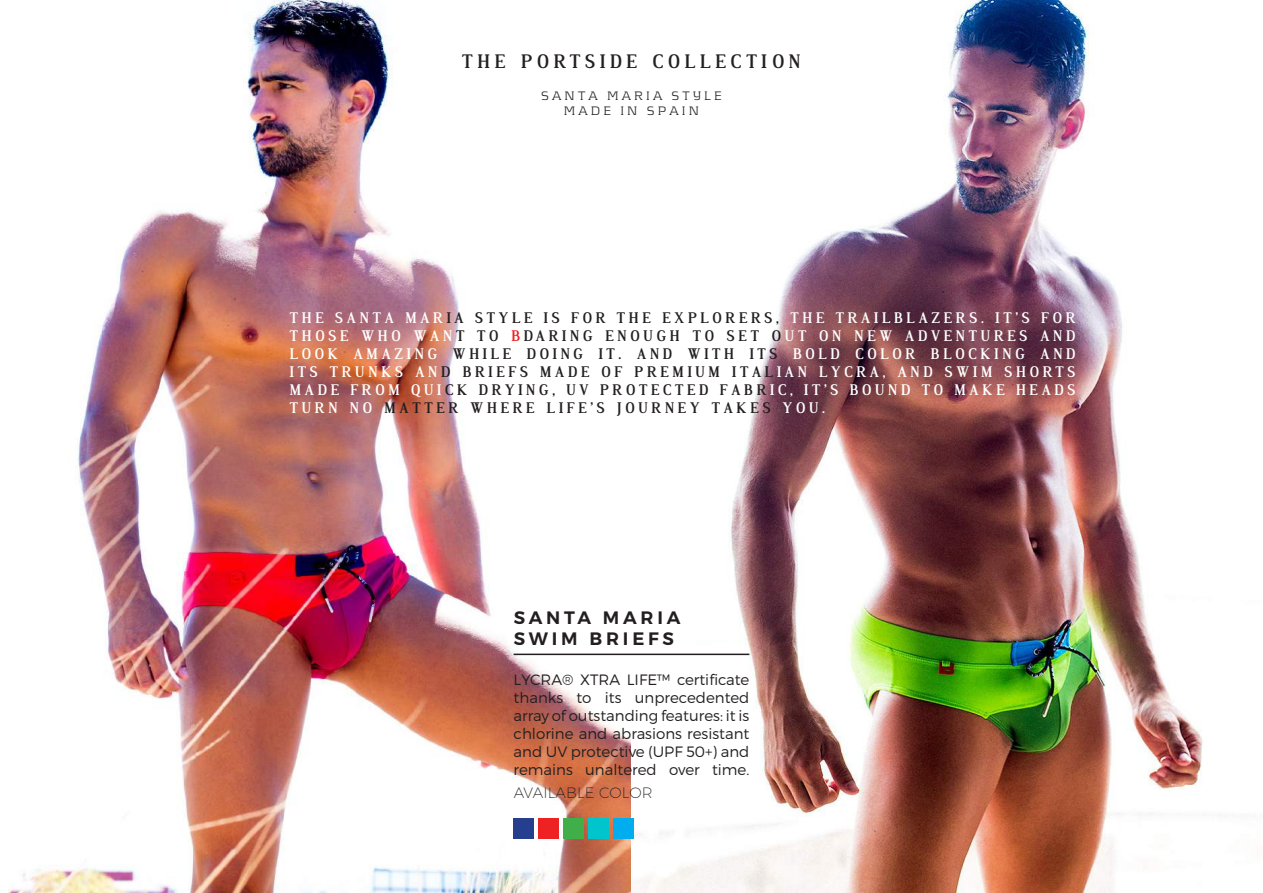
<style>
.page{position:relative;width:1263px;height:893px;background:#fff}
.page>*{position:absolute;margin:0;border:0;box-sizing:border-box;transform-origin:0 0}
.t1{font:700 19.05px "Dustismo Roman";letter-spacing:.25em;color:#231f20}
.t2{font:600 18px/21.6px "Montserrat";letter-spacing:.21em;color:#231f20}
.t3{font:700 15px/18px "Dustismo Roman";letter-spacing:.25em;color:#fff;text-align:justify}
.t4{font:300 15px/18px "Montserrat";color:#231f20;text-align:justify}
.t5{font:200 15px "Montserrat";letter-spacing:.01em;color:#231f20}
.t6{font:300 12.75px/15.3px "Kontrapunkt";letter-spacing:.25em;color:#231f20;text-align:center}
.s1{color:#231f20}
.s2{color:#ee2123}
</style>
<div class="page">
<img style="left:9px;top:0;width:1194px;height:893px">
<div style="left:514px;top:818px;width:20px;height:21px;background:#253f8e"></div>
<div style="left:538px;top:818px;width:21px;height:21px;background:#ee2123"></div>
<div style="left:563px;top:818px;width:21px;height:21px;background:#40ae49"></div>
<div style="left:588px;top:818px;width:21px;height:21px;background:#00c5cd"></div>
<div style="left:613px;top:818px;width:21px;height:21px;background:#00aeef"></div>
<hr style="left:514px;top:654px;width:235px;height:1px;background:#231f20">
<p class="t1" style="left:462px;top:48px;width:340px">THE PORTSIDE COLLECTION</p>
<p class="t6" style="left:541px;top:87px;width:182px">SANTA MARIA STYLE<br>MADE IN SPAIN</p>
<p class="t3" style="left:290px;top:308px;width:787px">THE SANTA MAR<span class="s1">IA STYLE IS FOR THE EXPLORERS,</span> THE TRAILBLAZERS. IT’S FOR THOSE WHO WAN<span class="s1">T TO</span> <span class="s2">B</span><span class="s1">DARING ENOUGH TO SET O</span>UT ON NEW ADVENTURES AND LOOK AMAZING <span class="s1">WHILE DOING IT. AND WITH ITS</span> BOLD COLOR BLOCKING AND ITS TRUNKS AN<span class="s1">D BRIEFS MADE OF PREMIUM ITAL</span>IAN LYCRA, AND SWIM SHORTS MADE FROM QUI<span class="s1">CK DRYING, UV PROTECTED FABR</span>IC, IT’S BOUND TO MAKE HEADS TURN NO <span class="s1">MATTER WHERE LIFE’S JOURNEY TAKES</span> YOU.</p>
<p class="t2" style="left:514px;top:606px;width:168px">SANTA MARIA<br>SWIM BRIEFS</p>
<p class="t4" style="left:514px;top:670px;width:237px">LYCRA® XTRA LIFE™ certificate thanks to its unprecedented array of outstanding features: it is chlorine and abrasions resistant and UV protective (UPF 50+) and remains unaltered over time.</p>
<p class="t5" style="left:514px;top:784px;width:141px">AVAILABLE COLOR</p>
</div>
